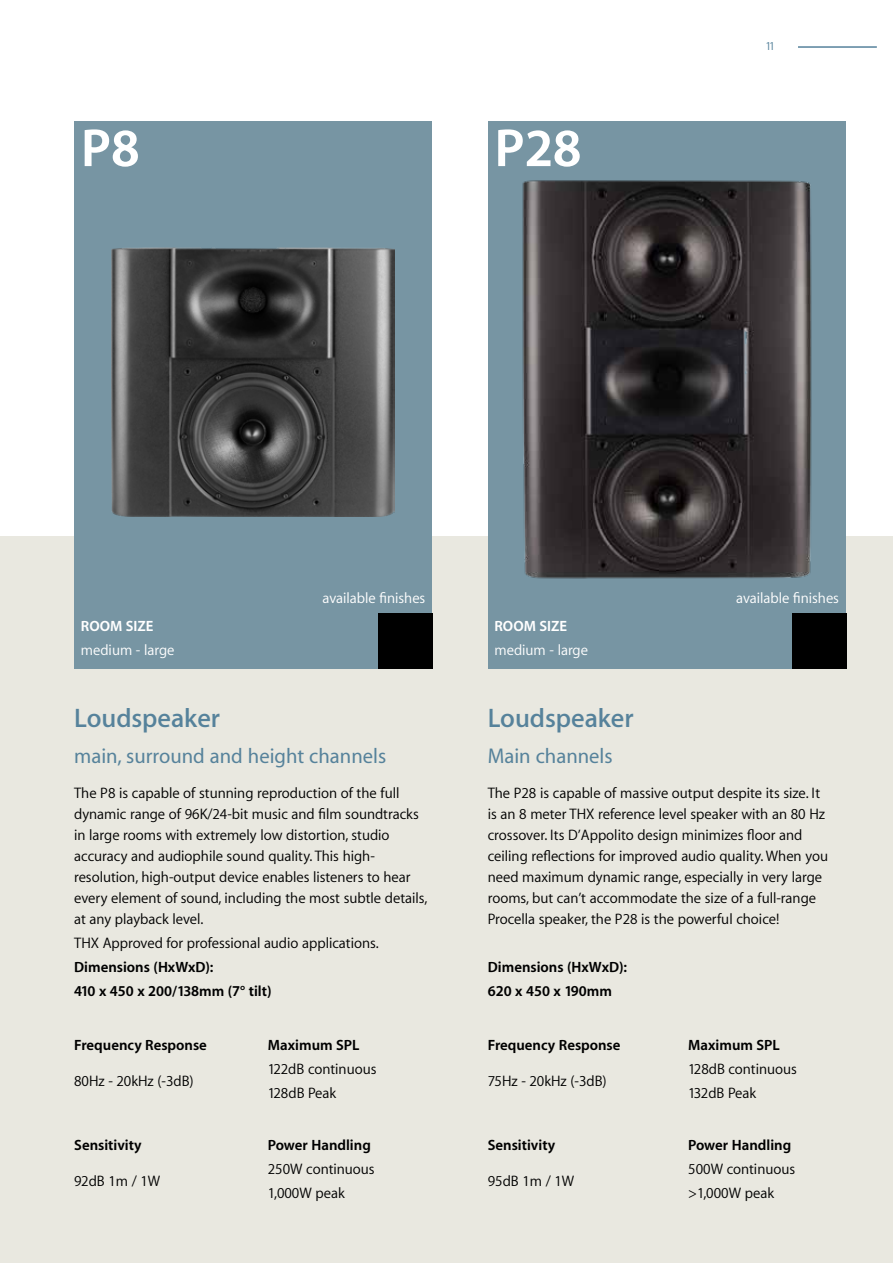
<style>
.page{position:relative;width:893px;height:1263px;background:#fff}
.page>*{position:absolute;margin:0;border:0;box-sizing:border-box;transform-origin:0 0}
.t1{font:700 54px "Myriad Set Pro";color:#fff}
.t2{font:600 27px "Myriad Set Pro";color:#56829b}
.t3{font:500 21px "Myriad Set Pro";color:#56829b}
.t4{font:15px/21px "Myriad Set Pro Text";color:#000}
.t5{font:700 15px/24px "Myriad Set Pro";color:#000}
.t6{font:15px "Myriad Set Pro Text";color:#fff}
.t7{font:700 15px "Myriad Set Pro";color:#fff}
.t8{font:12px "Myriad Set Pro Text";color:#56829b}
</style>
<div class="page">
<hr style="left:798px;top:46px;width:79px;height:2px;background:#56829b">
<div style="left:0;top:536px;width:893px;height:727px;background:#e9e8e0"></div>
<div style="left:74px;top:121px;width:358px;height:548px;background:#7795a3"></div>
<img style="left:111px;top:248px;width:284px;height:268px">
<div style="left:378px;top:613px;width:54px;height:56px;background:#000"></div>
<div style="left:488px;top:121px;width:358px;height:548px;background:#7795a3"></div>
<img style="left:522px;top:180px;width:290px;height:399px">
<div style="left:792px;top:613px;width:54px;height:56px;background:#000"></div>
<h1 class="t1" style="left:81px;top:106px;width:60px">P8</h1>
<h1 class="t1" style="left:488px;top:106px;width:121px">P8iW</h1>
<h1 class="t1" style="left:494px;top:106px;width:88px">P28</h1>
<p class="t8" style="left:765px;top:37px;width:11px">11</p>
<p class="t7" style="left:81px;top:614px;width:74px">ROOM SIZE</p>
<p class="t6" style="left:81px;top:639px;width:95px">medium - large</p>
<p class="t6" style="left:323px;top:586px;width:104px">available finishes</p>
<p class="t7" style="left:494px;top:614px;width:74px">ROOM SIZE</p>
<p class="t6" style="left:494px;top:639px;width:95px">medium - large</p>
<p class="t6" style="left:736px;top:586px;width:104px">available finishes</p>
<h2 class="t2" style="left:74px;top:697px;width:147px">Loudspeaker</h2>
<h3 class="t3" style="left:74px;top:740px;width:313px">main, surround and height channels</h3>
<p class="t4" style="left:74px;top:782px;width:355px">The P8 is capable of stunning reproduction of the full dynamic range of 96K/24-bit music and film soundtracks in large rooms with extremely low distortion, studio accuracy and audiophile sound quality. This high&shy;resolution, high-output device enables listeners to hear every element of sound, including the most subtle details, at any playback level.</p>
<p class="t4" style="left:74px;top:932px;width:306px">THX Approved for professional audio applications.</p>
<p class="t5" style="left:74px;top:954px;width:199px">Dimensions (HxWxD):<br>410 x 450 x 200/138mm (7° tilt)</p>
<p class="t5" style="left:74px;top:1032px;width:134px">Frequency Response</p>
<p class="t4" style="left:74px;top:1069px;width:121px">80Hz - 20kHz (-3dB)</p>
<p class="t5" style="left:74px;top:1132px;width:69px">Sensitivity</p>
<p class="t4" style="left:74px;top:1170px;width:88px">92dB 1m / 1W</p>
<p class="t5" style="left:268px;top:1032px;width:93px">Maximum SPL</p>
<p class="t4" style="left:268px;top:1056px;width:110px;line-height:24px">122dB continuous<br>128dB Peak</p>
<p class="t5" style="left:268px;top:1132px;width:104px">Power Handling</p>
<p class="t4" style="left:268px;top:1156px;width:108px;line-height:24px">250W continuous<br>1,000W peak</p>
<h2 class="t2" style="left:488px;top:697px;width:147px">Loudspeaker</h2>
<h3 class="t3" style="left:488px;top:740px;width:126px">Main channels</h3>
<p class="t4" style="left:488px;top:782px;width:342px">The P28 is capable of massive output despite its size. It is an 8 meter THX reference level speaker with an 80 Hz crossover. Its D’Appolito design minimizes floor and ceiling reflections for improved audio quality. When you need maximum dynamic range, especially in very large rooms, but can’t accommodate the size of a full-range Procella speaker, the P28 is the powerful choice!</p>
<p class="t5" style="left:488px;top:954px;width:141px">Dimensions (HxWxD):<br>620 x 450 x 190mm</p>
<p class="t5" style="left:488px;top:1032px;width:134px">Frequency Response</p>
<p class="t4" style="left:488px;top:1069px;width:121px">75Hz - 20kHz (-3dB)</p>
<p class="t5" style="left:488px;top:1132px;width:69px">Sensitivity</p>
<p class="t4" style="left:488px;top:1170px;width:88px">95dB 1m / 1W</p>
<p class="t5" style="left:688px;top:1032px;width:93px">Maximum SPL</p>
<p class="t4" style="left:688px;top:1056px;width:110px;line-height:24px">128dB continuous<br>132dB Peak</p>
<p class="t5" style="left:688px;top:1132px;width:104px">Power Handling</p>
<p class="t4" style="left:688px;top:1156px;width:108px;line-height:24px">500W continuous &gt;1,000W peak</p>
</div>
